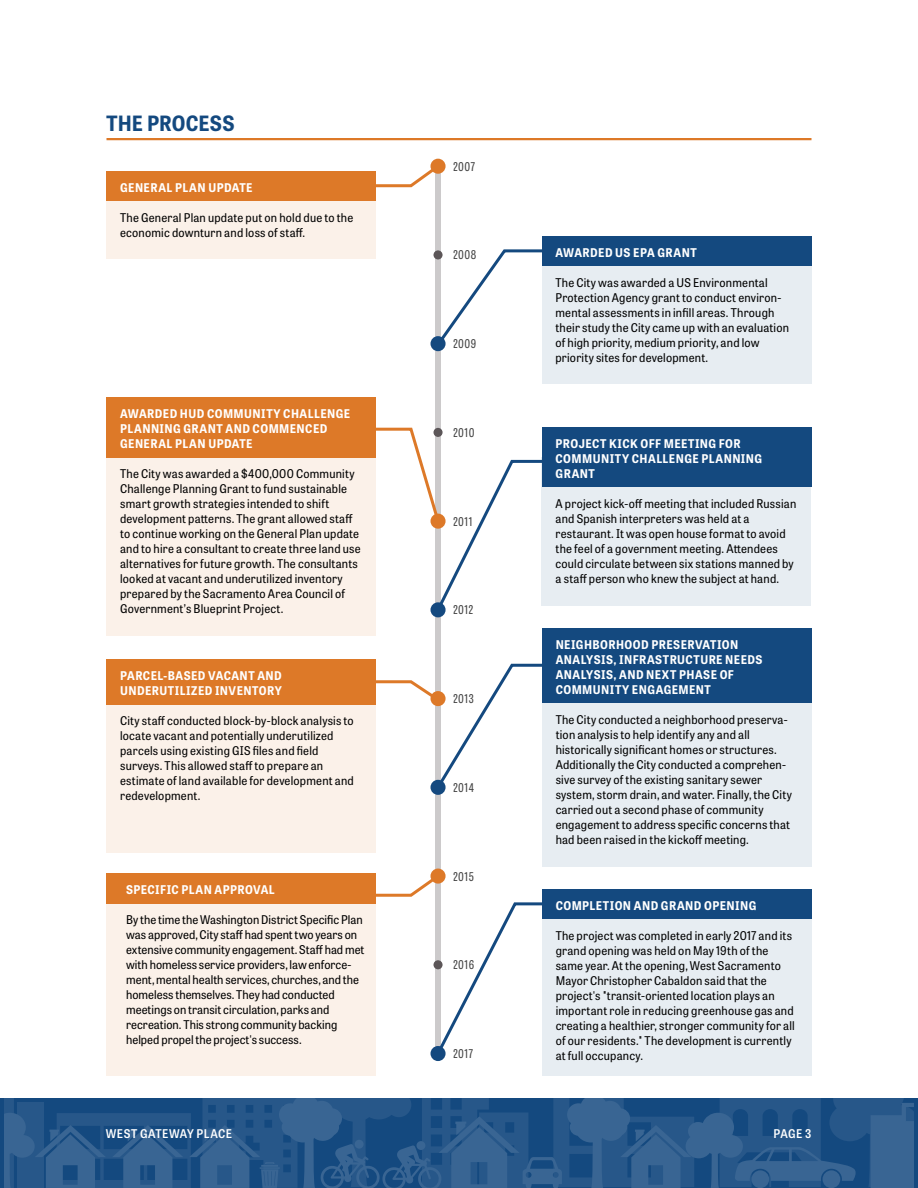
<style>
.page{position:relative;width:918px;height:1188px;background:#fff}
.page>*{position:absolute;margin:0;border:0;box-sizing:border-box;transform-origin:0 0}
._0_-_Header_1_-_Unde{font:700 21px "Tablet Gothic Narrow";letter-spacing:.005em;color:#14497f}
.t1{font:12px/15px "Tablet Gothic Narrow";letter-spacing:.015em;color:#000}
.t2{font:700 12px/15px "Tablet Gothic Narrow";letter-spacing:.035em;color:#fff}
.t3{font:12px "Tablet Gothic Condensed";letter-spacing:.04em;color:#434343}
.t4{font:600 12px "Tablet Gothic Narrow";letter-spacing:.04em;color:#fff}
</style>
<div class="page">
<svg style="left:4px;top:1098px;width:910px;height:90px;background:#275789"></svg>
<div style="left:435px;top:166px;width:6px;height:892px;background:#cccacb"></div>
<div style="left:106px;top:201px;width:270px;height:58px;background:#fbf1e9"></div>
<div style="left:106px;top:171px;width:270px;height:30px;background:#dd7928"></div>
<div style="left:542px;top:253px;width:270px;height:130px;background:#e7edf2"></div>
<div style="left:542px;top:236px;width:269px;height:30px;background:#14497f"></div>
<div style="left:106px;top:458px;width:270px;height:178px;background:#fbf1e9"></div>
<div style="left:106px;top:398px;width:270px;height:60px;background:#dd7928"></div>
<div style="left:542px;top:457px;width:269px;height:148px;background:#e7edf2"></div>
<div style="left:542px;top:427px;width:269px;height:60px;background:#14497f"></div>
<div style="left:106px;top:682px;width:270px;height:171px;background:#fbf1e9"></div>
<div style="left:106px;top:659px;width:270px;height:45px;background:#dd7928"></div>
<div style="left:106px;top:874px;width:270px;height:30px;background:#dd7928"></div>
<div style="left:106px;top:895px;width:270px;height:181px;background:#fbf1e9"></div>
<div style="left:542px;top:665px;width:270px;height:201px;background:#e7edf2"></div>
<div style="left:542px;top:628px;width:269px;height:75px;background:#14497f"></div>
<div style="left:542px;top:906px;width:270px;height:170px;background:#e7edf2"></div>
<div style="left:542px;top:889px;width:269px;height:30px;background:#14497f"></div>
<svg style="left:376px;top:159px;width:70px;height:29px"></svg>
<svg style="left:359px;top:663px;width:183px;height:132px"></svg>
<svg style="left:376px;top:427px;width:176px;height:190px"></svg>
<svg style="left:430px;top:249px;width:112px;height:102px"></svg>
<svg style="left:359px;top:869px;width:183px;height:192px"></svg>
<hr style="left:106px;top:138px;width:706px;height:2px;background:#dd7928">
<p class="_0_-_Header_1_-_Unde" style="left:106px;top:108px;width:130px">THE PROCESS</p>
<p class="t2" style="left:120px;top:179px;width:134px">GENERAL PLAN UPDATE</p>
<p class="t1" style="left:120px;top:209px;width:235px">The General Plan update put on hold due to the economic downturn and loss of staff.</p>
<p class="t2" style="left:120px;top:406px;width:232px">AWARDED HUD COMMUNITY CHALLENGE<br>PLANNING GRANT AND COMMENCED<br>GENERAL PLAN UPDATE</p>
<p class="t1" style="left:120px;top:466px;width:242px">The City was awarded a $400,000 Community Challenge Planning Grant to fund sustainable smart growth strategies intended to shift development pa-erns. The grant allowed staff to continue working on the General Plan update and to hire a consultant to create three land use alternatives for future growth. The consultants looked at vacant and underutilized inventory prepared by the Sacramento Area Council of Government’s Blueprint Project.</p>
<p class="t2" style="left:120px;top:668px;width:163px">PARCEL-BASED VACANT AND<br>UNDERUTILIZED INVENTORY</p>
<p class="t1" style="left:120px;top:713px;width:235px">City staff conducted block-by-block analysis to locate vacant and potentially underutilized parcels using existing GIS files and field surveys. This allowed staff to prepare an estimate of land available for development and redevelopment.</p>
<p class="t2" style="left:126px;top:882px;width:150px">SPECIFIC PLAN APPROVAL</p>
<p class="t1" style="left:126px;top:912px;width:240px">By the time the Washington District Specific Plan was approved, City staff had spent two years on extensive community engagement. Staff had met with homeless service providers, law enforce&shy;ment, mental health services, churches, and the homeless themselves. They had conducted meetings on transit circulation, parks and recreation. This strong community backing helped propel the project's success.</p>
<p class="t3" style="left:453px;top:158px;width:24px">2007</p>
<p class="t3" style="left:453px;top:247px;width:25px">2008</p>
<p class="t3" style="left:453px;top:336px;width:25px">2009</p>
<p class="t3" style="left:453px;top:424px;width:23px">2010</p>
<p class="t3" style="left:453px;top:513px;width:21px">2011</p>
<p class="t3" style="left:453px;top:602px;width:22px">2012</p>
<p class="t3" style="left:453px;top:691px;width:22px">2013</p>
<p class="t3" style="left:453px;top:779px;width:22px">2014</p>
<p class="t3" style="left:453px;top:868px;width:22px">2015</p>
<p class="t3" style="left:453px;top:957px;width:23px">2016</p>
<p class="t3" style="left:453px;top:1046px;width:22px">2017</p>
<p class="t2" style="left:555px;top:244px;width:143px">AWARDED US EPA GRANT</p>
<p class="t1" style="left:555px;top:274px;width:235px">The City was awarded a US Environmental Protection Agency grant to conduct environ&shy;mental assessments in infill areas. Through their study the City came up with an evaluation of high priority, medium priority, and low priority sites for development.</p>
<p class="t2" style="left:556px;top:436px;width:208px">PROJECT KICK OFF MEETING FOR<br>COMMUNITY CHALLENGE PLANNING<br>GRANT</p>
<p class="t1" style="left:556px;top:496px;width:242px">A project kick-off meeting that included Russian and Spanish interpreters was held at a restaurant. It was open house format to avoid the feel of a government meeting. A-endees could circulate between six stations manned by a staff person who knew the subject at hand.</p>
<p class="t2" style="left:556px;top:636px;width:208px">NEIGHBORHOOD PRESERVATION<br>ANALYSIS, INFRASTRUCTURE NEEDS<br>ANALYSIS, AND NEXT PHASE OF<br>COMMUNITY ENGAGEMENT</p>
<p class="t1" style="left:556px;top:711px;width:238px">The City conducted a neighborhood preserva&shy;tion analysis to help identify any and all historically significant homes or structures.<br>Additionally the City conducted a comprehen&shy;sive survey of the existing sanitary sewer system, storm drain, and water. Finally, the City carried out a second phase of community engagement to address specific concerns that had been raised in the kickoff meeting.</p>
<p class="t2" style="left:556px;top:897px;width:202px">COMPLETION AND GRAND OPENING</p>
<p class="t1" style="left:556px;top:927px;width:241px">The project was completed in early 2017 and its grand opening was held on May 19th of the same year. At the opening, West Sacramento Mayor Christopher Cabaldon said that the project's "transit-oriented location plays an important role in reducing greenhouse gas and creating a healthier, stronger community for all of our residents." The development is currently at full occupancy.</p>
<p class="t4" style="left:106px;top:1125px;width:128px">WEST GATEWAY PLACE</p>
<p class="t4" style="left:774px;top:1125px;width:39px">PAGE 3</p>
</div>
